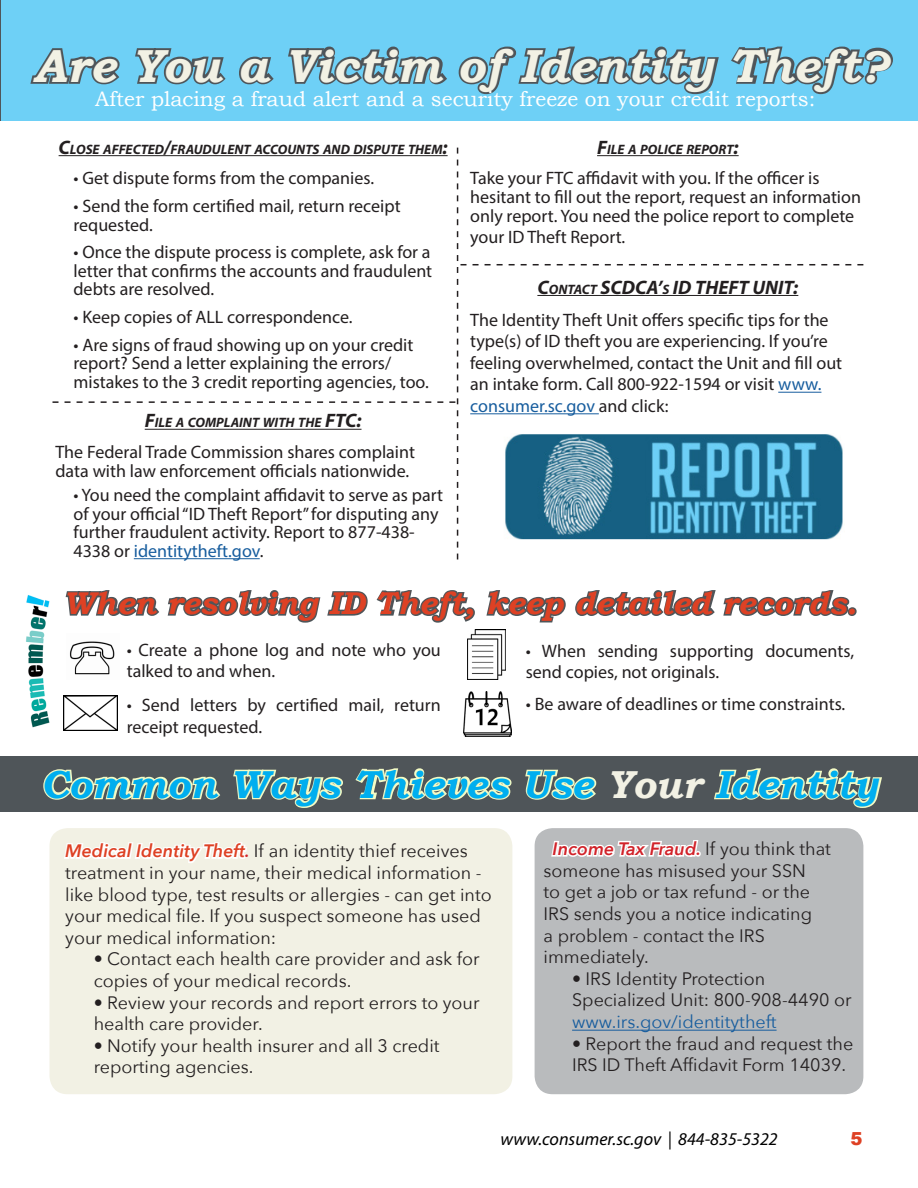
<style>
.page{position:relative;width:918px;height:1188px;background:#fff}
.page>*{position:absolute;margin:0;border:0;box-sizing:border-box;transform-origin:0 0}
.t1{font:italic 700 46.35px "Bookman Old Style";color:#f2f1e4}
.t2{font:italic 700 39px "Bookman Old Style";color:#00aeef}
.t3{font:italic 700 31.5px "Bookman Old Style";color:#de4124}
.t4{font:21px "Bookman Old Style";color:#fff}
.t5{font:italic 700 19.5px "Myriad Pro";color:#231f20}
.t6{font:18px/18.6px "Myriad Pro";color:#231f20}
.t7{font:18px/21.6px "Avenir Next";color:#231f20}
.t8{font:italic 18px "Myriad Pro";color:#000}
.t9{font:900 18px "Arial";color:#de4124}
.t10{font:italic 700 13.65px "Myriad Pro";color:#231f20}
.s1{font-size:19.5px}
.s2{color:#175d9e}
.s3{font-size:13.65px}
.s4{color:#f2f1e4}
.s5{font-weight:600;font-style:italic;color:#de4124}
.s6{font-weight:600;font-style:italic;color:#d1232a}
</style>
<div class="page">
<div style="left:2px;top:0;width:916px;height:120px;background:#6ed0f6"></div>
<div style="left:535px;top:828px;width:328px;height:266px;background:#b9bbbd;border-radius:18px"></div>
<hr style="left:572px;top:1030px;width:205px;height:1px;background:#175d9e">
<svg style="left:549px;top:828px;width:152px;height:29px"></svg>
<div style="left:0;top:756px;width:918px;height:56px;background:#4f5559"></div>
<svg style="left:355px;top:768px;width:157px;height:32px"></svg>
<svg style="left:525px;top:769px;width:72px;height:31px"></svg>
<svg style="left:714px;top:768px;width:168px;height:40px"></svg>
<div style="left:50px;top:828px;width:462px;height:266px;background:#f2f1e4;border-radius:18px"></div>
<svg style="left:43px;top:769px;width:300px;height:121px"></svg>
<svg style="left:30px;top:48px;width:90px;height:37px"></svg>
<svg style="left:135px;top:48px;width:91px;height:37px"></svg>
<svg style="left:239px;top:56px;width:35px;height:29px"></svg>
<svg style="left:288px;top:46px;width:159px;height:39px"></svg>
<svg style="left:458px;top:46px;width:261px;height:49px"></svg>
<svg style="left:731px;top:46px;width:162px;height:49px"></svg>
<hr style="left:0;top:0;width:1px;height:120px;background:#4f5559">
<svg style="left:52px;top:148px;width:811px;height:475px"></svg>
<img style="left:70px;top:641px;width:45px;height:34px">
<img style="left:64px;top:696px;width:54px;height:34px">
<img style="left:467px;top:629px;width:39px;height:50px">
<img style="left:464px;top:692px;width:48px;height:44px">
<img style="left:26px;top:595px;width:29px;height:133px">
<p class="t1" style="left:33px;top:32px;width:856px">Are You a Victim of Identity Theft?</p>
<p class="t4" style="left:95px;top:85px;width:722px">After placing a fraud alert and a security freeze on your credit reports:</p>
<p class="t10" style="left:59px;top:140px;width:391px"><span class="s1">C</span>LOSE AFFECTED<span class="s1">/</span>FRAUDULENT ACCOUNTS AND DISPUTE THEM<span class="s1">:</span></p>
<p class="t6" style="left:74px;top:169px;width:302px">• Get dispute forms from the companies.</p>
<p class="t6" style="left:74px;top:196px;width:329px">• Send the form certified mail, return receipt requested.</p>
<p class="t6" style="left:74px;top:242px;width:360px;text-align:justify">• Once the dispute process is complete, ask for a letter that confirms the accounts and fraudulent debts are resolved.</p>
<p class="t6" style="left:74px;top:307px;width:281px">• Keep copies of ALL correspondence.</p>
<p class="t6" style="left:74px;top:335px;width:357px">• Are signs of fraud showing up on your credit report? Send a letter explaining the errors/ mistakes to the 3 credit reporting agencies, too.</p>
<p class="t10" style="left:145px;top:414px;width:218px"><span class="s1">F</span>ILE A COMPLAINT WITH THE <span class="s1">FTC:</span></p>
<p class="t6" style="left:56px;top:442px;width:361px">The Federal Trade Commission shares complaint data with law enforcement officials nationwide.</p>
<p class="t6" style="left:74px;top:485px;width:371px">• You need the complaint affidavit to serve as part of your official “ID Theft Report” for disputing any further fraudulent activity. Report to 877-438- 4338 or <span class="s2">identitytheft.gov</span>.</p>
<p class="t10" style="left:597px;top:140px;width:143px"><span class="s1">F</span>ILE A POLICE REPORT<span class="s1">:</span></p>
<p class="t6" style="left:470px;top:169px;width:392px">Take your FTC affidavit with you. If the officer is hesitant to fill out the report, request an information only report. You need the police report to complete</p>
<p class="t6" style="left:470px;top:227px;width:157px">your ID Theft Report.</p>
<p class="t5" style="left:537px;top:274px;width:170px">C<span class="s3">ONTACT</span> SCDCA’<span class="s3">S</span> ID THEFT</p>
<p class="t5" style="left:752px;top:274px;width:12px">UNIT</p>
<p class="t5" style="left:793px;top:274px;width:7px">:</p>
<p class="t6" style="left:470px;top:308px;width:374px;line-height:21.6px">The Identity Theft Unit offers specific tips for the type(s) of ID theft you are experiencing. If you’re feeling overwhelmed, contact the Unit and fill out an intake form. Call 800-922-1594 or visit <span class="s2">www. consumer.sc.gov</span> and click:</p>
<p class="t3" style="left:63px;top:580px;width:795px">When resolving ID Theft, keep detailed records.</p>
<p class="t6" style="left:127px;top:639px;width:316px;line-height:21.6px">• Create a phone log and note who you talked to and when.</p>
<p class="t6" style="left:127px;top:694px;width:316px;line-height:21.6px">• Send letters by certified mail, return receipt requested.</p>
<p class="t6" style="left:526px;top:640px;width:330px;line-height:21px">• When sending supporting documents, send copies, not originals.</p>
<p class="t6" style="left:526px;top:694px;width:321px">• Be aware of deadlines or time constraints.</p>
<p class="t2" style="left:41px;top:756px;width:838px">Common Ways Thieves Use <span class="s4">Your</span> Identity</p>
<p class="t7" style="left:65px;top:840px;width:428px"><span class="s5">Medical Identity Theft</span><span class="s6">.</span> If an identity thief receives treatment in your name, their medical information - like blood type, test results or allergies - can get into your medical file. If you suspect someone has used your medical information:</p>
<p class="t7" style="left:94px;top:948px;width:387px">• Contact each health care provider and ask for copies of your medical records.</p>
<p class="t7" style="left:94px;top:991px;width:387px">• Review your records and report errors to your health care provider.</p>
<p class="t7" style="left:94px;top:1034px;width:347px">• Notify your health insurer and all 3 credit reporting agencies.</p>
<p class="t7" style="left:544px;top:837px;width:289px;text-indent:9px"><span class="s6">Income Tax Fraud.</span> If you think that someone has misused your SSN<br>to get a job or tax refund - or the<br>IRS sends you a notice indicating<br>a problem - contact the IRS immediately.</p>
<p class="t7" style="left:572px;top:967px;width:281px">• IRS Identity Protection<br>Specialized Unit: 800-908-4490 or <span class="s2">www.irs.gov/identitytheft</span></p>
<p class="t7" style="left:572px;top:1032px;width:283px">• Report the fraud and request the<br>IRS ID Theft Affidavit Form 14039.</p>
<p class="t8" style="left:500px;top:1128px;width:279px">www.consumer.sc.gov | 844-835-5322</p>
<p class="t9" style="left:850px;top:1126px;width:14px">5</p>
</div>
